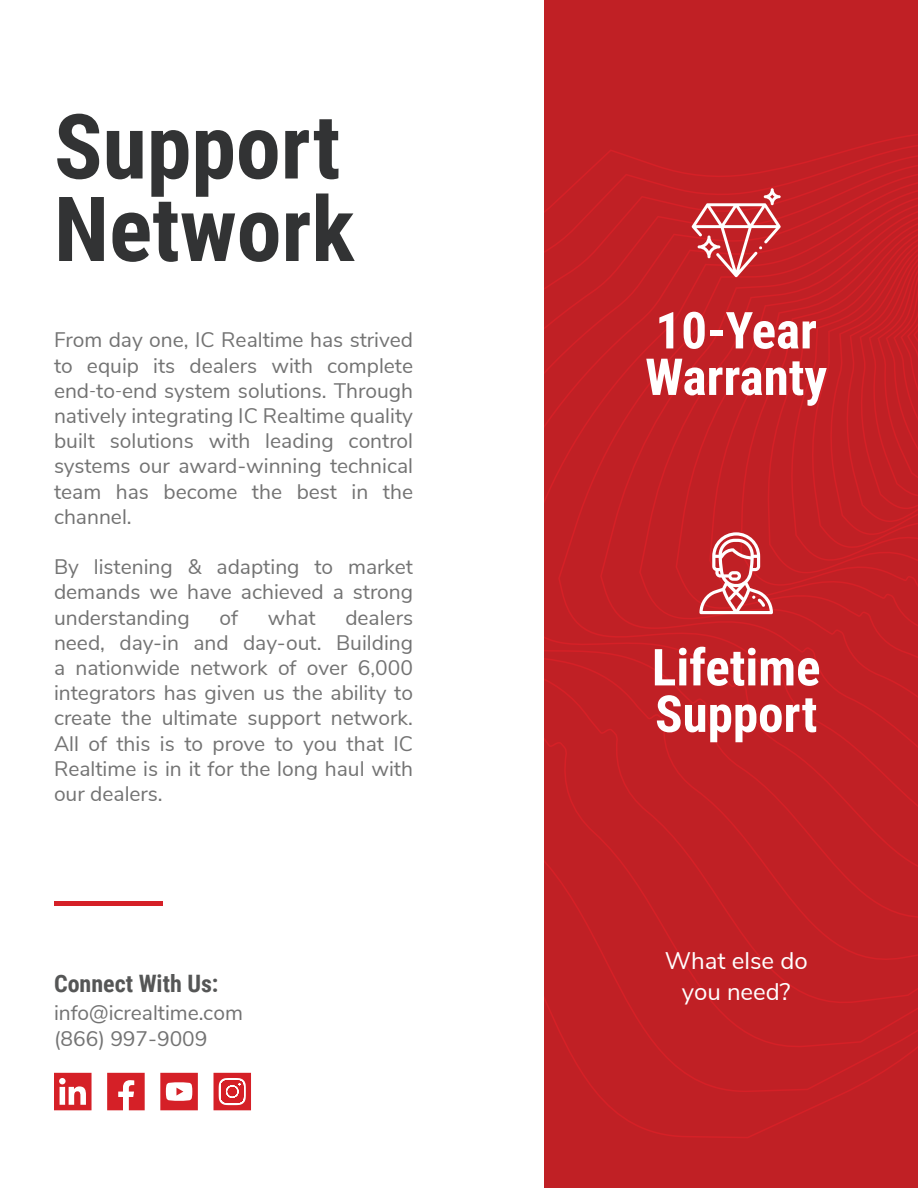
<style>
.page{position:relative;width:918px;height:1188px;background:#fff}
.page>*{position:absolute;margin:0;border:0;box-sizing:border-box;transform-origin:0 0}
.Page_Footer{font:700 90px "Roboto Condensed";color:#323334}
.Page_Footer-2{font:700 51px/46.5px "Roboto Condensed";color:#fff}
.Page_Footer-3{font:24px/31.5px "Nunito Sans";color:#fff;text-align:center}
.Page_Footer-4{font:700 24px "Roboto Condensed";color:#555656}
.Page_Footer-5{font:21px/25.2px "Nunito Sans";color:#737373;text-align:justify}
.s1{font-size:16.5px}
</style>
<div class="page">
<div style="left:544px;top:0;width:374px;height:1188px;background:#c02025"></div>
<svg style="left:544px;top:134px;width:374px;height:1004px"></svg>
<hr style="left:54px;top:902px;width:109px;height:4px;background:#d52027">
<svg style="left:107px;top:1073px;width:38px;height:37px"></svg>
<svg style="left:54px;top:1073px;width:38px;height:37px"></svg>
<svg style="left:160px;top:1073px;width:38px;height:37px"></svg>
<svg style="left:214px;top:1073px;width:37px;height:37px"></svg>
<svg style="left:699px;top:532px;width:74px;height:82px"></svg>
<svg style="left:692px;top:188px;width:89px;height:89px"></svg>
<p class="Page_Footer" style="left:54px;top:83px;width:288px">Support</p>
<p class="Page_Footer" style="left:54px;top:166px;width:302px">Network</p>
<p class="Page_Footer-5" style="left:54px;top:326px;width:361px">From day one, IC Realtime has strived to equip its dealers with complete end<span class="s1">-</span>to<span class="s1">-</span>end system solutions. Through natively integrating IC Realtime quality built solutions with leading control systems our award-winning technical team has become the best in the channel.</p>
<p class="Page_Footer-5" style="left:54px;top:553px;width:361px">By listening &amp; adapting to market demands we have achieved a strong understanding</p>
<p class="Page_Footer-5" style="left:220px;top:603px;width:20px">of</p>
<p class="Page_Footer-5" style="left:268px;top:603px;width:49px">what</p>
<p class="Page_Footer-5" style="left:54px;top:603px;width:361px;text-indent:291px">dealers need, day-in and day-out. Building a nationwide network of over 6,000 integrators has given us the ability to create the ultimate support network.<br>All of this is to prove to you that IC Realtime is in it for the long haul with our dealers.</p>
<p class="Page_Footer-4" style="left:54px;top:967px;width:166px">Connect With Us:</p>
<p class="Page_Footer-5" style="left:54px;top:999px;width:190px">info@icrealtime.com</p>
<p class="Page_Footer-5" style="left:54px;top:1024px;width:155px">(866) 997-9009</p>
<p class="Page_Footer-2" style="left:645px;top:305px;width:183px">10-Year<br>Warranty</p>
<p class="Page_Footer-2" style="left:652px;top:642px;width:170px">Lifetime<br>Support</p>
<p class="Page_Footer-3" style="left:665px;top:943px;width:144px">What else do you need?</p>
</div>
